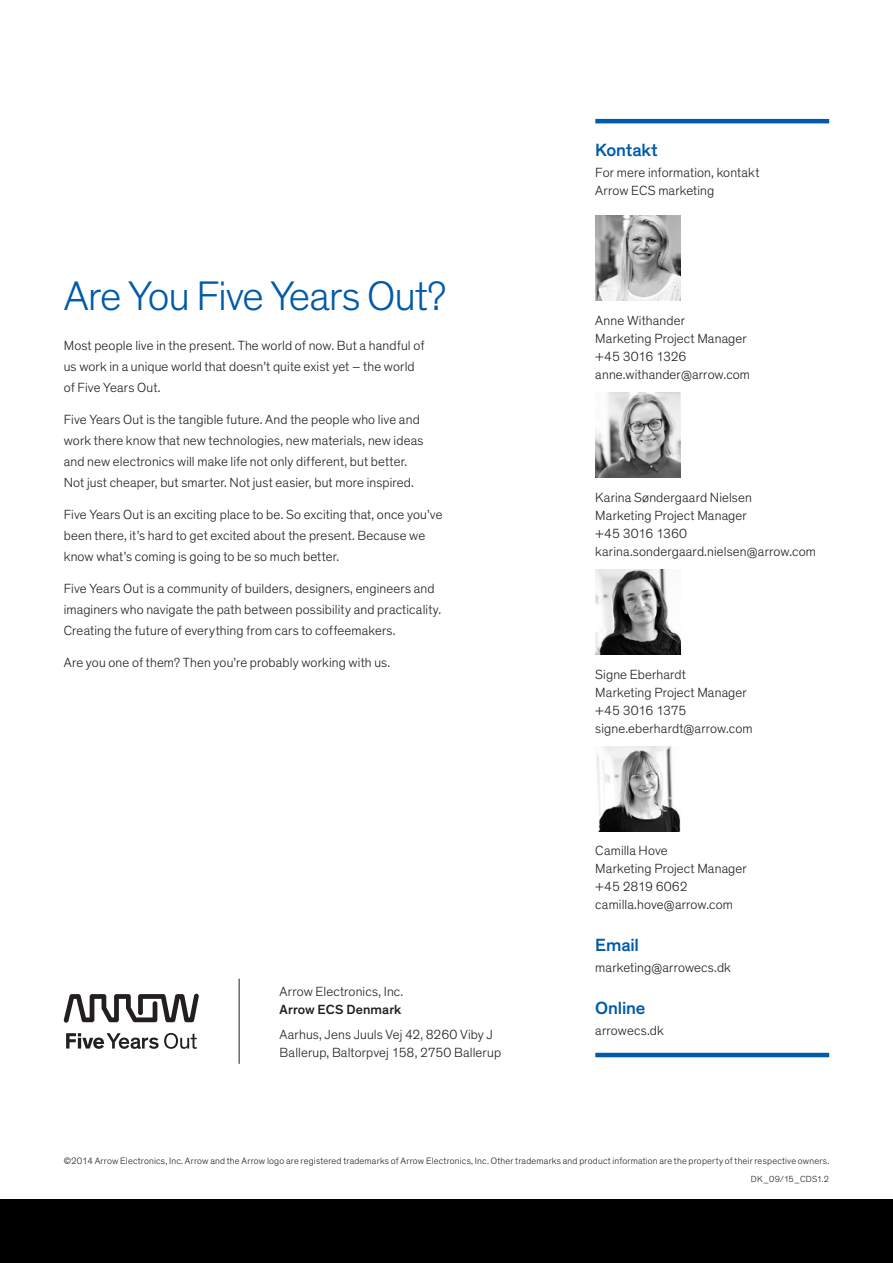
<style>
.page{position:relative;width:893px;height:1263px;background:#fff}
.page>*{position:absolute;margin:0;border:0;box-sizing:border-box;transform-origin:0 0}
.t1{font:300 42px "Theinhardt";letter-spacing:-.025em;color:#015ba9}
.Contact_Block_-_Head{font:500 18px "Theinhardt";letter-spacing:-.01em;color:#015ba9}
.Body_Copy_9_14__broc{font:300 13.5px/21px "Theinhardt";letter-spacing:.01em;color:#231f20}
.Contact_Block_-_Body{font:300 13.5px/18px "Theinhardt";letter-spacing:.01em;color:#231f20}
.Legal_6_7{font:300 9.45px "Theinhardt";letter-spacing:.02em;color:#231f20}
.Legal_6_7-2{font:300 9px "Theinhardt";letter-spacing:.02em;color:#231f20}
.s1{font-weight:500}
</style>
<div class="page">
<div style="left:0;top:1199px;width:893px;height:64px;background:#000001"></div>
<hr style="left:595px;top:119px;width:234px;height:4px;background:#015ba9">
<hr style="left:595px;top:1053px;width:234px;height:4px;background:#015ba9">
<img style="left:595px;top:215px;width:85px;height:85px">
<img style="left:595px;top:392px;width:85px;height:85px">
<img style="left:595px;top:569px;width:85px;height:85px">
<img style="left:596px;top:746px;width:84px;height:85px">
<svg style="left:64px;top:994px;width:135px;height:29px"></svg>
<svg style="left:66px;top:1033px;width:131px;height:16px"></svg>
<hr style="left:239px;top:979px;width:1px;height:85px;background:#231f20">
<p class="t1" style="left:64px;top:272px;width:384px">Are You Five Years Out?</p>
<p class="Body_Copy_9_14__broc" style="left:64px;top:335px;width:362px">Most people live in the present. The world of now. But a handful of us work in a unique world that doesn’t quite exist yet – the world of Five Years Out.</p>
<p class="Body_Copy_9_14__broc" style="left:64px;top:409px;width:361px">Five Years Out is the tangible future. And the people who live and work there know that new technologies, new materials, new ideas and new electronics will make life not only different, but better.<br>Not just cheaper, but smarter. Not just easier, but more inspired.</p>
<p class="Body_Copy_9_14__broc" style="left:64px;top:504px;width:380px">Five Years Out is an exciting place to be. So exciting that, once you’ve been there, it’s hard to get excited about the present. Because we know what’s coming is going to be so much better.</p>
<p class="Body_Copy_9_14__broc" style="left:64px;top:578px;width:379px">Five Years Out is a community of builders, designers, engineers and imaginers who navigate the path between possibility and practicality.<br>Creating the future of everything from cars to coffeemakers.</p>
<p class="Body_Copy_9_14__broc" style="left:64px;top:652px;width:328px">Are you one of them? Then you’re probably working with us.</p>
<p class="Body_Copy_9_14__broc" style="left:280px;top:983px;width:125px;line-height:18px">Arrow Electronics, Inc.<br><span class="s1">Arrow ECS Denmark</span></p>
<p class="Body_Copy_9_14__broc" style="left:280px;top:1026px;width:223px;line-height:18px">Aarhus, Jens Juuls Vej 42, 8260 Viby J<br>Ballerup, Baltorpvej 158, 2750 Ballerup</p>
<p class="Contact_Block_-_Head" style="left:595px;top:139px;width:64px">Kontakt</p>
<p class="Contact_Block_-_Body" style="left:595px;top:164px;width:166px">For mere information, kontakt<br>Arrow ECS marketing</p>
<p class="Contact_Block_-_Body" style="left:595px;top:311px;width:156px">Anne Withander<br>Marketing Project Manager +45 3016 1326 anne.withander@arrow.com</p>
<p class="Contact_Block_-_Body" style="left:595px;top:488px;width:222px">Karina Søndergaard Nielsen<br>Marketing Project Manager<br>+45 3016 1360 karina.sondergaard.nielsen@arrow.com</p>
<p class="Contact_Block_-_Body" style="left:595px;top:665px;width:159px">Signe Eberhardt<br>Marketing Project Manager +45 3016 1375 signe.eberhardt@arrow.com</p>
<p class="Contact_Block_-_Body" style="left:595px;top:842px;width:153px">Camilla Hove<br>Marketing Project Manager +45 2819 6062 camilla.hove@arrow.com</p>
<p class="Contact_Block_-_Head" style="left:595px;top:934px;width:45px">Email</p>
<p class="Contact_Block_-_Body" style="left:595px;top:959px;width:137px">marketing@arrowecs.dk</p>
<p class="Contact_Block_-_Head" style="left:595px;top:997px;width:51px">Online</p>
<p class="Contact_Block_-_Body" style="left:595px;top:1021px;width:70px">arrowecs.dk</p>
<p class="Legal_6_7" style="left:64px;top:1155px;width:767px">©2014 Arrow Electronics, Inc. Arrow and the Arrow logo are registered trademarks of Arrow Electronics, Inc. Other trademarks and product information are the property of their respective owners.</p>
<p class="Legal_6_7-2" style="left:751px;top:1173px;width:80px">DK_09/15_CDS1.2</p>
</div>
